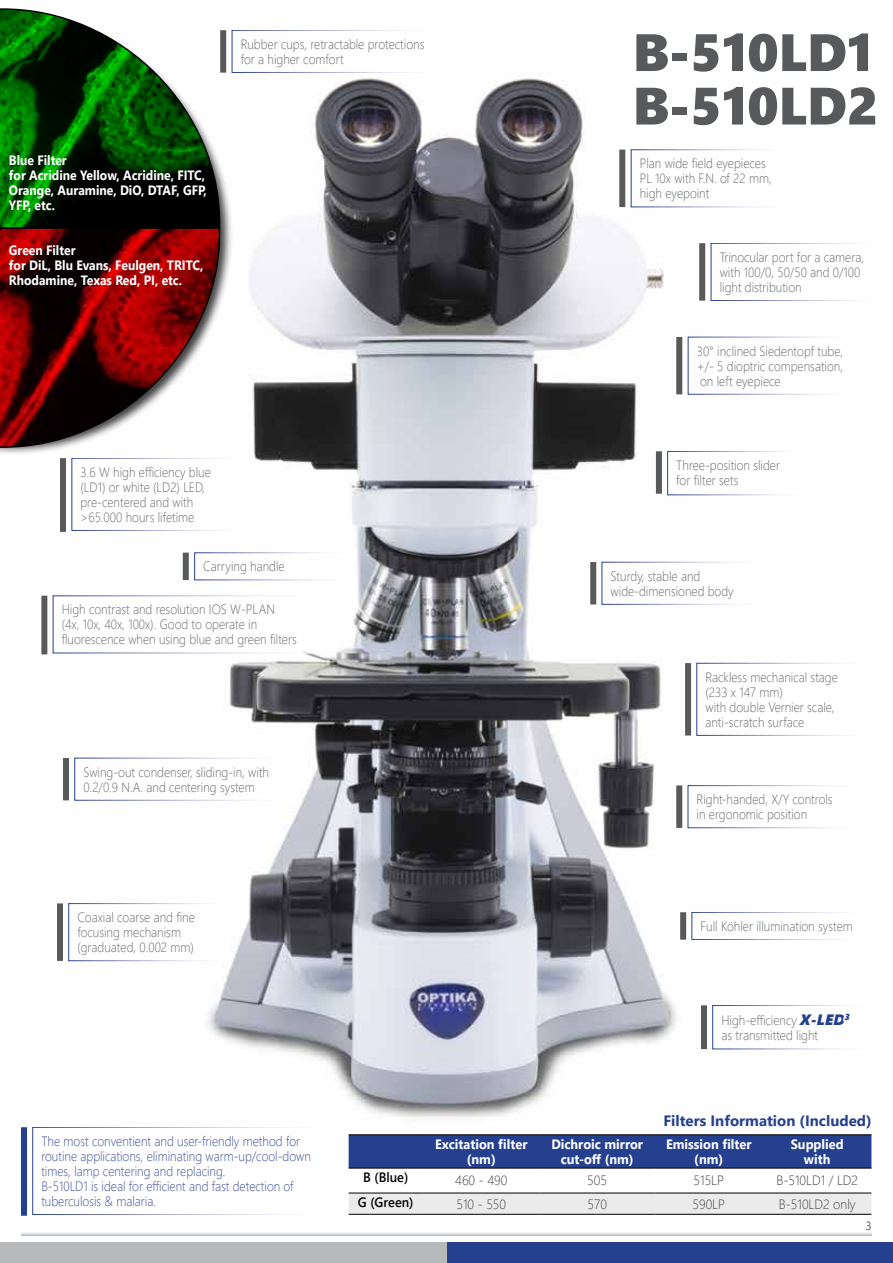
<style>
.page{position:relative;width:893px;height:1263px;background:#fff}
.page>*{position:absolute;margin:0;border:0;box-sizing:border-box;transform-origin:0 0}
.t1{font:52.5px/53.6px "Segoe UI Black";color:#58595b}
.t2{font:700 15px "Segoe UI";color:#25408f}
.t3{font:300 13.5px/15px "Segoe UI";color:#696a6d;scale:.9 1}
.t4{font:300 13.5px/15px "Segoe UI";color:#3b4d96;scale:.9 1}
.t5{font:700 13.5px/15px "Segoe UI";color:#fff;scale:.9 1}
.t6{font:700 13.5px/15px "Segoe UI";color:#fff;text-align:center;scale:.95 1}
.t7{font:300 13.5px "Segoe UI";color:#414042;scale:.95 1}
.t8{font:600 13.5px "Segoe UI";color:#000;scale:.95 1}
.t9{font:12px "Segoe UI";color:#58595b;scale:.9 1}
.s1{font-family:"Segoe UI Black";font-weight:400;font-style:italic;font-size:15px;color:#25408f}
</style>
<div class="page">
<img style="left:111px;top:78px;width:663px;height:1084px">
<svg style="left:21px;top:1233px;width:851px;height:2px;background:#dcdedf"></svg>
<div style="left:446px;top:1242px;width:447px;height:21px;background:#25408f"></div>
<div style="left:0;top:1242px;width:446px;height:21px;background:#b7b9bb"></div>
<div style="left:631px;top:150px;width:154px;height:57px;border:1px solid #fff"></div>
<div style="left:72px;top:458px;width:171px;height:73px;border:1px solid #fff"></div>
<div style="left:194px;top:553px;width:155px;height:27px;border:1px solid #fff"></div>
<div style="left:711px;top:243px;width:171px;height:58px;border:1px solid #fff"></div>
<div style="left:33px;top:1127px;width:294px;height:88px;border:1px solid #fff"></div>
<div style="left:53px;top:596px;width:259px;height:57px;border:1px solid #fff"></div>
<div style="left:688px;top:785px;width:171px;height:43px;border:1px solid #fff"></div>
<div style="left:692px;top:912px;width:171px;height:28px;border:1px solid #fff"></div>
<div style="left:697px;top:663px;width:170px;height:72px;border:1px solid #fff"></div>
<div style="left:69px;top:903px;width:156px;height:58px;border:1px solid #fff"></div>
<svg style="left:793px;top:1049px;width:41px;height:1px"></svg>
<div style="left:712px;top:1005px;width:157px;height:44px;border:1px solid #fff"></div>
<div style="left:602px;top:562px;width:156px;height:42px;border:1px solid #fff"></div>
<div style="left:75px;top:758px;width:210px;height:42px;border:1px solid #fff"></div>
<div style="left:232px;top:30px;width:204px;height:43px;border:1px solid #fff"></div>
<div style="left:619px;top:150px;width:6px;height:57px;background:#58595b"></div>
<div style="left:60px;top:458px;width:6px;height:74px;background:#58595b"></div>
<div style="left:183px;top:553px;width:6px;height:27px;background:#58595b"></div>
<div style="left:699px;top:243px;width:6px;height:58px;background:#58595b"></div>
<div style="left:21px;top:1127px;width:6px;height:89px;background:#25408f"></div>
<div style="left:41px;top:596px;width:6px;height:58px;background:#58595b"></div>
<div style="left:676px;top:785px;width:6px;height:43px;background:#58595b"></div>
<div style="left:680px;top:912px;width:6px;height:28px;background:#58595b"></div>
<div style="left:685px;top:663px;width:6px;height:72px;background:#58595b"></div>
<div style="left:57px;top:903px;width:6px;height:58px;background:#58595b"></div>
<div style="left:701px;top:1005px;width:6px;height:44px;background:#58595b"></div>
<div style="left:590px;top:562px;width:6px;height:42px;background:#58595b"></div>
<div style="left:63px;top:758px;width:6px;height:42px;background:#58595b"></div>
<div style="left:688px;top:337px;width:164px;height:57px;border:1px solid #fff"></div>
<div style="left:676px;top:337px;width:6px;height:57px;background:#58595b"></div>
<div style="left:0;top:15px;width:234px;height:441px;background:#000;opacity:.75"></div>
<svg style="left:11px;top:8px;width:212px;height:218px"></svg>
<svg style="left:11px;top:226px;width:212px;height:223px"></svg>
<svg style="left:0;top:8px;width:11px;height:448px;background:#4f3e05"></svg>
<svg style="left:349px;top:1135px;width:522px;height:79px"></svg>
<hr style="left:349px;top:1134px;width:74px;height:1px;background:#000">
<hr style="left:423px;top:1134px;width:117px;height:1px;background:#000">
<hr style="left:540px;top:1134px;width:115px;height:1px;background:#000">
<hr style="left:655px;top:1134px;width:108px;height:1px;background:#000">
<hr style="left:763px;top:1134px;width:108px;height:1px;background:#000">
<hr style="left:349px;top:1168px;width:74px;height:1px;background:#000">
<hr style="left:423px;top:1168px;width:117px;height:1px;background:#000">
<hr style="left:540px;top:1168px;width:115px;height:1px;background:#000">
<hr style="left:655px;top:1168px;width:108px;height:1px;background:#000">
<hr style="left:763px;top:1168px;width:108px;height:1px;background:#000">
<hr style="left:349px;top:1193px;width:74px;height:1px;background:#000">
<hr style="left:423px;top:1193px;width:117px;height:1px;background:#000">
<hr style="left:540px;top:1193px;width:115px;height:1px;background:#000">
<hr style="left:655px;top:1193px;width:108px;height:1px;background:#000">
<hr style="left:763px;top:1193px;width:108px;height:1px;background:#000">
<hr style="left:349px;top:1214px;width:74px;height:1px;background:#000">
<hr style="left:423px;top:1214px;width:117px;height:1px;background:#000">
<hr style="left:540px;top:1214px;width:115px;height:1px;background:#000">
<hr style="left:655px;top:1214px;width:108px;height:1px;background:#000">
<hr style="left:763px;top:1214px;width:108px;height:1px;background:#000">
<div style="left:667px;top:451px;width:138px;height:44px;border:1px solid #fff"></div>
<div style="left:656px;top:451px;width:6px;height:43px;background:#58595b"></div>
<p class="t3" style="left:241px;top:35px;width:206px">Rubber cups, retractable protections for a higher comfort</p>
<p class="t5" style="left:9px;top:151px;width:221px">Blue Filter<br>for Acridine Yellow, Acridine, FITC,<br>Orange, Auramine, DiO, DTAF, GFP,<br>YFP, etc.</p>
<p class="t5" style="left:9px;top:242px;width:218px">Green Filter<br>for DiL, Blu Evans, Feulgen, TRITC,<br>Rhodamine, Texas Red, PI, etc.</p>
<p class="t3" style="left:81px;top:463px;width:146px">3.6 W high efficiency blue (LD1) or white (LD2) LED, pre-centered and with &gt;65.000 hours lifetime</p>
<p class="t3" style="left:203px;top:558px;width:92px">Carrying handle</p>
<p class="t3" style="left:62px;top:601px;width:263px">High contrast and resolution IOS W-PLAN<br>(4x, 10x, 40x, 100x). Good to operate in fluorescence when using blue and green filters</p>
<p class="t3" style="left:83px;top:763px;width:208px">Swing-out condenser, sliding-in, with<br>0.2/0.9 N.A. and centering system</p>
<p class="t3" style="left:77px;top:908px;width:132px">Coaxial coarse and fine focusing mechanism (graduated, 0.002 mm)</p>
<h1 class="t1" style="left:633px;top:23px;width:247px">B-510LD1<br>B-510LD2</h1>
<p class="t3" style="left:640px;top:155px;width:148px">Plan wide field eyepieces<br>PL 10x with F.N. of 22 mm, high eyepoint</p>
<p class="t3" style="left:720px;top:248px;width:162px">Trinocular port for a camera, with 100/0, 50/50 and 0/100 light distribution</p>
<p class="t3" style="left:697px;top:342px;width:164px;text-align:justify">30° inclined Siedentopf tube, +/- 5 dioptric compensation, on left eyepiece</p>
<p class="t3" style="left:676px;top:456px;width:117px">Three-position slider for filter sets</p>
<p class="t3" style="left:611px;top:567px;width:138px">Sturdy, stable and wide-dimensioned body</p>
<p class="t3" style="left:705px;top:668px;width:149px">Rackless mechanical stage (233 x 147 mm)<br>with double Vernier scale, anti-scratch surface</p>
<p class="t3" style="left:697px;top:790px;width:153px">Right-handed, X/Y controls in ergonomic position</p>
<p class="t3" style="left:700px;top:917px;width:171px">Full Köhler illumination system</p>
<p class="t3" style="left:721px;top:1012px;width:144px">High-efficiency <span class="s1">X-LED</span><sup>3 </sup>as transmitted light</p>
<p class="t2" style="left:663px;top:1106px;width:210px">Filters Information (Included)</p>
<p class="t4" style="left:41px;top:1132px;width:301px">The most conventient and user-friendly method for routine applications, eliminating warm-up/cool-down times, lamp centering and replacing.<br>B-510LD1 is ideal for efficient and fast detection of tuberculosis &amp; malaria.</p>
<p class="t6" style="left:435px;top:1135px;width:99px">Excitation filter (nm)</p>
<p class="t6" style="left:551px;top:1135px;width:98px">Dichroic mirror cut-off (nm)</p>
<p class="t6" style="left:666px;top:1135px;width:91px">Emission filter (nm)</p>
<p class="t6" style="left:791px;top:1135px;width:57px">Supplied with</p>
<p class="t8" style="left:363px;top:1165px;width:49px">B (Blue)</p>
<p class="t7" style="left:455px;top:1168px;width:56px">460 - 490</p>
<p class="t7" style="left:587px;top:1168px;width:22px">505</p>
<p class="t7" style="left:693px;top:1168px;width:34px">515LP</p>
<p class="t7" style="left:776px;top:1168px;width:88px">B-510LD1 / LD2</p>
<p class="t8" style="left:358px;top:1189px;width:60px">G (Green)</p>
<p class="t7" style="left:456px;top:1191px;width:54px">510 - 550</p>
<p class="t7" style="left:587px;top:1191px;width:22px">570</p>
<p class="t7" style="left:692px;top:1191px;width:36px">590LP</p>
<p class="t7" style="left:779px;top:1191px;width:83px">B-510LD2 only</p>
<p class="t9" style="left:866px;top:1214px;width:8px">3</p>
</div>
